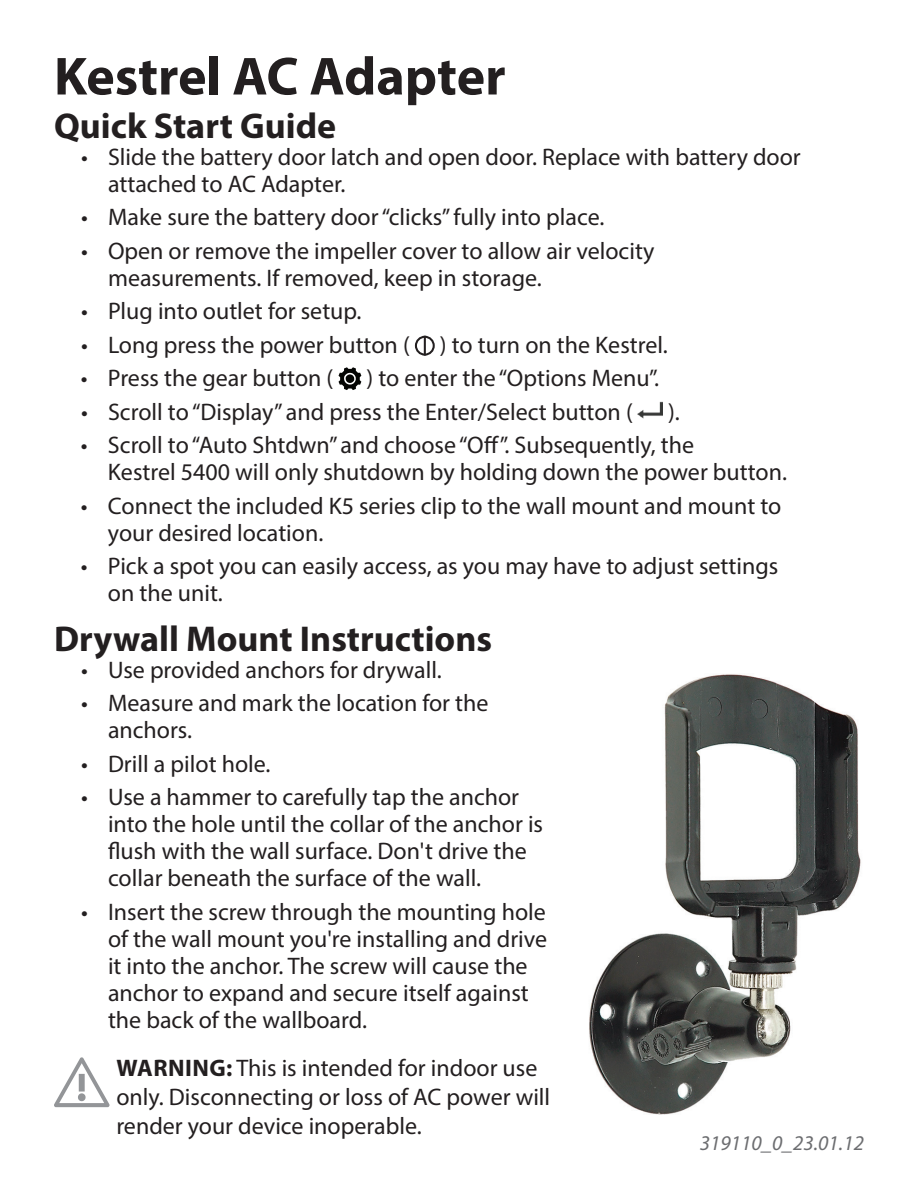
<style>
.page{position:relative;width:918px;height:1188px;background:#fff}
.page>*{position:absolute;margin:0;border:0;box-sizing:border-box;transform-origin:0 0}
.t1{font:700 54px "Myriad Pro";color:#231f20}
.t2{font:700 36px "Myriad Pro";color:#231f20}
.t3{font:24px/27px "Myriad Pro";color:#231f20}
.t4{font:italic 21px "Myriad Pro";color:#6c6d70}
.s1{font-weight:700}
</style>
<div class="page">
<div style="left:415px;top:336px;width:20px;height:20px;border:2px solid #231f20;border-radius:50%"></div>
<hr style="left:424px;top:336px;width:2px;height:20px;background:#231f20">
<svg style="left:339px;top:367px;width:22px;height:23px"></svg>
<img style="left:638px;top:401px;width:25px;height:18px">
<img style="left:589px;top:674px;width:272px;height:441px">
<h1 class="t1" style="left:54px;top:41px;width:453px">Kestrel AC Adapter</h1>
<h2 class="t2" style="left:54px;top:102px;width:284px">Quick Start Guide</h2>
<p class="t3" style="left:108px;top:143px;width:694px;text-indent:-27px">• Slide the battery door latch and open door. Replace with battery door attached to AC Adapter.</p>
<p class="t3" style="left:81px;top:203px;width:525px">• Make sure the battery door “clicks” fully into place.</p>
<p class="t3" style="left:108px;top:237px;width:548px;text-indent:-27px">• Open or remove the impeller cover to allow air velocity measurements. If removed, keep in storage.</p>
<p class="t3" style="left:81px;top:297px;width:282px">• Plug into outlet for setup.</p>
<p class="t3" style="left:81px;top:331px;width:330px">• Long press the power button (</p>
<p class="t3" style="left:440px;top:331px;width:229px">) to turn on the Kestrel.</p>
<p class="t3" style="left:81px;top:364px;width:254px">• Press the gear button (</p>
<p class="t3" style="left:366px;top:364px;width:294px">) to enter the “Options Menu”.</p>
<p class="t3" style="left:81px;top:398px;width:553px">• Scroll to “Display” and press the Enter/Select button (</p>
<p class="t3" style="left:668px;top:398px;width:13px">).</p>
<p class="t3" style="left:108px;top:431px;width:681px;text-indent:-27px">• Scroll to “Auto Shtdwn” and choose “Off”. Subsequently, the<br>Kestrel 5400 will only shutdown by holding down the power button.</p>
<p class="t3" style="left:108px;top:492px;width:675px;text-indent:-27px">• Connect the included K5 series clip to the wall mount and mount to your desired location.</p>
<p class="t3" style="left:108px;top:552px;width:672px;text-indent:-27px">• Pick a spot you can easily access, as you may have to adjust settings on the unit.</p>
<h2 class="t2" style="left:54px;top:615px;width:440px">Drywall Mount Instructions</h2>
<p class="t3" style="left:81px;top:656px;width:362px">• Use provided anchors for drywall.</p>
<p class="t3" style="left:108px;top:689px;width:382px;text-indent:-27px">• Measure and mark the location for the anchors.</p>
<p class="t3" style="left:81px;top:750px;width:191px">• Drill a pilot hole.</p>
<p class="t3" style="left:108px;top:783px;width:437px;text-indent:-27px">• Use a hammer to carefully tap the anchor into the hole until the collar of the anchor is flush with the wall surface. Don't drive the collar beneath the surface of the wall.</p>
<p class="t3" style="left:108px;top:898px;width:441px;text-indent:-27px">• Insert the screw through the mounting hole of the wall mount you're installing and drive it into the anchor. The screw will cause the anchor to expand and secure itself against the back of the wallboard.</p>
<p class="t3" style="left:116px;top:1054px;width:435px;line-height:28.8px"><span class="s1">WARNING:</span> This is intended for indoor use only. Disconnecting or loss of AC power will render your device inoperable.</p>
<p class="t4" style="left:700px;top:1130px;width:166px">319110_0_23.01.12</p>
</div>
